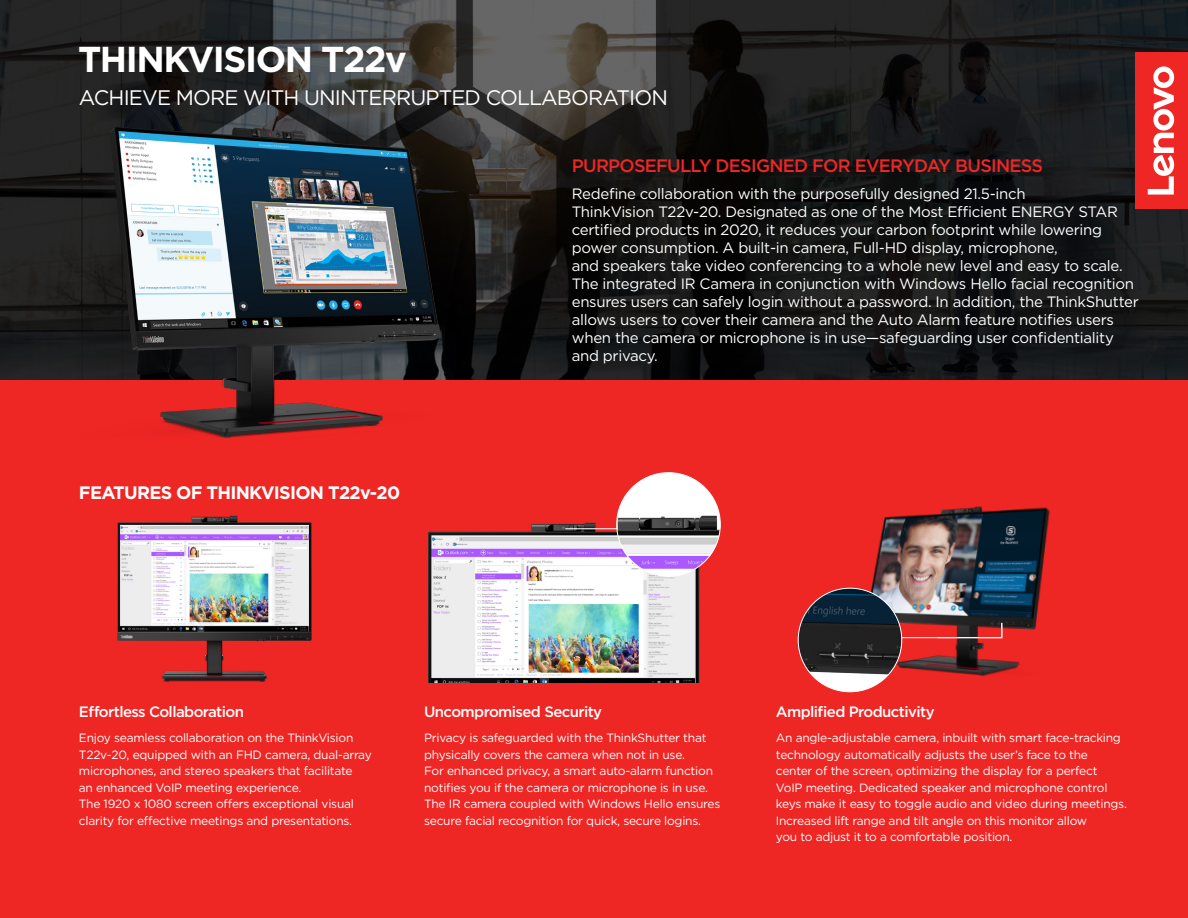
<style>
.page{position:relative;width:1188px;height:918px;background:#fff}
.page>*{position:absolute;margin:0;border:0;box-sizing:border-box;transform-origin:0 0}
.t1{font:700 36px "Gotham";letter-spacing:-.04em;color:#fff}
.t2{font:21px "Gotham";letter-spacing:-.04em;color:#fff}
.t3{font:500 18px "Gotham";letter-spacing:-.04em;color:#ee2624}
.t4{font:700 18px "Gotham";letter-spacing:-.04em;color:#fff}
.t5{font:15px/18px "Gotham";letter-spacing:-.02em;color:#fff}
.t6{font:500 15px "Gotham";letter-spacing:-.04em;color:#fff}
.t7{font:12px/16.5px "Gotham";letter-spacing:-.02em;color:#fff}
</style>
<div class="page">
<img style="left:0;top:0;width:1188px;height:380px">
<div style="left:0;top:380px;width:1188px;height:538px;background:#ee2624"></div>
<img style="left:827px;top:506px;width:223px;height:187px">
<div style="left:1136px;top:52px;width:52px;height:157px;background:#ee2624"></div>
<svg style="left:1148px;top:66px;width:26px;height:129px"></svg>
<img style="left:429px;top:517px;width:271px;height:166px">
<img style="left:24px;top:94px;width:493px;height:344px">
<img style="left:117px;top:515px;width:195px;height:167px">
<hr style="left:565px;top:529px;width:65px;height:1px;background:#fff">
<svg style="left:900px;top:622px;width:102px;height:16px"></svg>
<div style="left:617px;top:473px;width:103px;height:103px;background:#fff;border-radius:50%"></div>
<img style="left:617px;top:490px;width:103px;height:86px">
<img style="left:798px;top:588px;width:104px;height:104px;border-radius:52px">
<p class="t1" style="left:78px;top:36px;width:330px">THINKVISION T22v</p>
<p class="t2" style="left:79px;top:84px;width:591px">ACHIEVE MORE WITH UNINTERRUPTED COLLABORATION</p>
<p class="t3" style="left:572px;top:154px;width:473px">PURPOSEFULLY DESIGNED FOR EVERYDAY BUSINESS</p>
<p class="t4" style="left:79px;top:481px;width:323px">FEATURES OF THINKVISION T22v-20</p>
<p class="t5" style="left:572px;top:184px;width:569px">Redefine collaboration with the purposefully designed 21.5-inch<br>ThinkVision T22v-20. Designated as one of the Most Efficient ENERGY STAR certified products in 2020, it reduces your carbon footprint while lowering power consumption. A built-in camera, Full-HD display, microphone,<br>and speakers take video conferencing to a whole new level and easy to scale.<br>The integrated IR Camera in conjunction with Windows Hello facial recognition ensures users can safely login without a password. In addition, the ThinkShutter allows users to cover their camera and the Auto Alarm feature notifies users when the camera or microphone is in use—safeguarding user confidentiality and privacy.</p>
<p class="t6" style="left:79px;top:702px;width:167px">Effortless Collaboration</p>
<p class="t6" style="left:424px;top:702px;width:180px">Uncompromised Security</p>
<p class="t7" style="left:79px;top:729px;width:294px">Enjoy seamless collaboration on the ThinkVision T22v-20, equipped with an FHD camera, dual-array microphones, and stereo speakers that facilitate<br>an enhanced VoIP meeting experience.<br>The 1920 x 1080 screen offers exceptional visual clarity for effective meetings and presentations.</p>
<p class="t7" style="left:424px;top:729px;width:298px">Privacy is safeguarded with the ThinkShutter that physically covers the camera when not in use.<br>For enhanced privacy, a smart auto-alarm function notifies you if the camera or microphone is in use.<br>The IR camera coupled with Windows Hello ensures secure facial recognition for quick, secure logins.</p>
<p class="t6" style="left:776px;top:702px;width:160px">Amplified Productivity</p>
<p class="t7" style="left:776px;top:729px;width:353px">An angle-adjustable camera, inbuilt with smart face-tracking technology automatically adjusts the user’s face to the center of the screen, optimizing the display for a perfect VoIP meeting. Dedicated speaker and microphone control keys make it easy to toggle audio and video during meetings.<br>Increased lift range and tilt angle on this monitor allow<br>you to adjust it to a comfortable position.</p>
</div>
